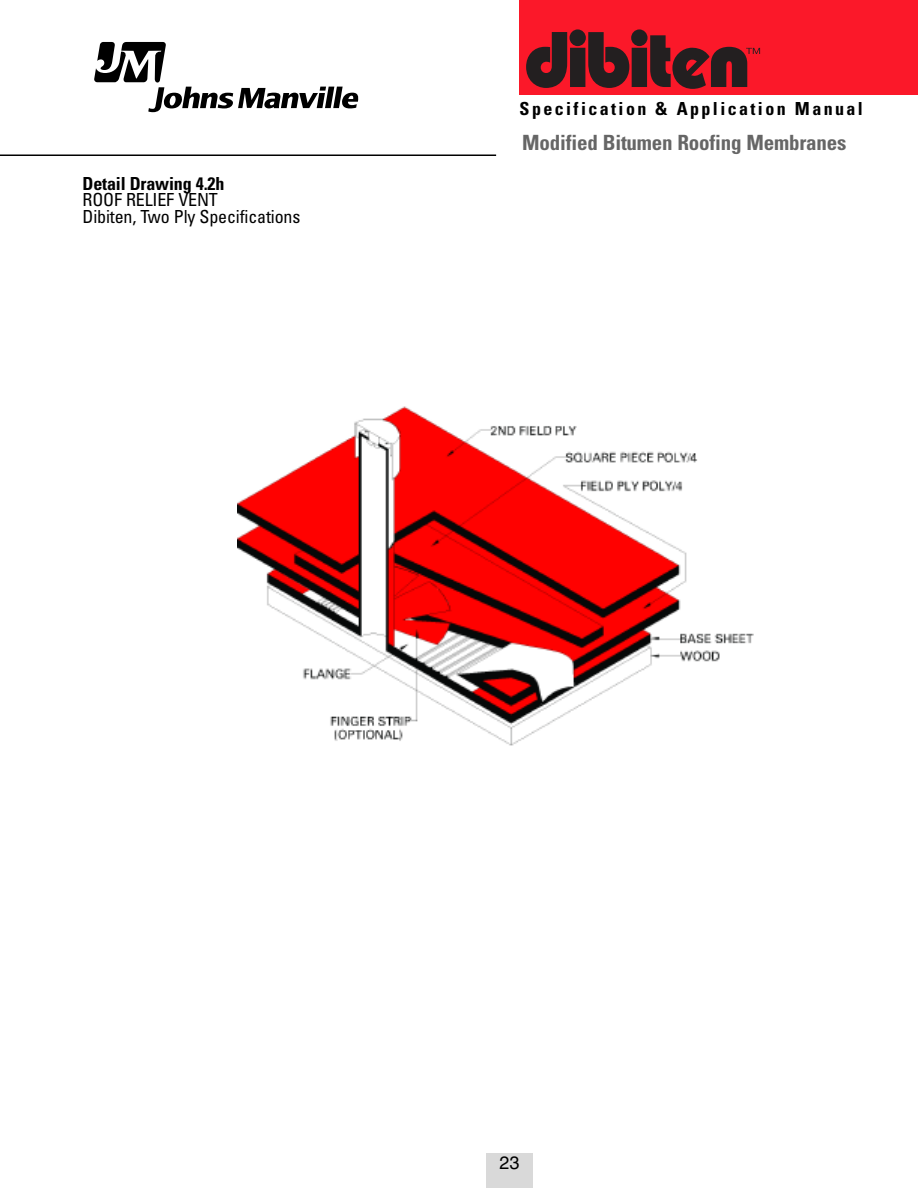
<style>
.page{position:relative;width:918px;height:1188px;background:#fff}
.page>*{position:absolute;margin:0;border:0;box-sizing:border-box;transform-origin:0 0}
.t1{font:700 condensed 21px "Univers";letter-spacing:-.01em;color:#666}
.t2{font:condensed 18px/16.5px "Univers";letter-spacing:-.01em;color:#000}
.t3{font:700 condensed 18px "Univers";letter-spacing:.135em;color:#000}
.t4{font:700 condensed 18px "Univers";letter-spacing:-.01em;color:#000}
.t5{font:18px "Helvetica";color:#000}
</style>
<div class="page">
<div style="left:520px;top:0;width:398px;height:95px;background:#fb1829"></div>
<svg style="left:526px;top:29px;width:234px;height:60px"></svg>
<hr style="left:0;top:154px;width:496px;height:2px;background:#000">
<svg style="left:94px;top:42px;width:265px;height:70px"></svg>
<div style="left:486px;top:1153px;width:47px;height:35px;background:#d9d9d9"></div>
<img style="left:238px;top:406px;width:516px;height:340px">
<p class="t4" style="left:82px;top:177px;width:143px">Detail Drawing 4.2h</p>
<p class="t2" style="left:82px;top:193px;width:219px">ROOF RELIEF VENT<br>Dibiten, Two Ply Specifications</p>
<p class="t3" style="left:520px;top:102px;width:345px">Specification &amp; Application Manual</p>
<p class="t1" style="left:522px;top:135px;width:326px">Modified Bitumen Roofing Membranes</p>
<p class="t5" style="left:499px;top:1156px;width:22px">23</p>
</div>
